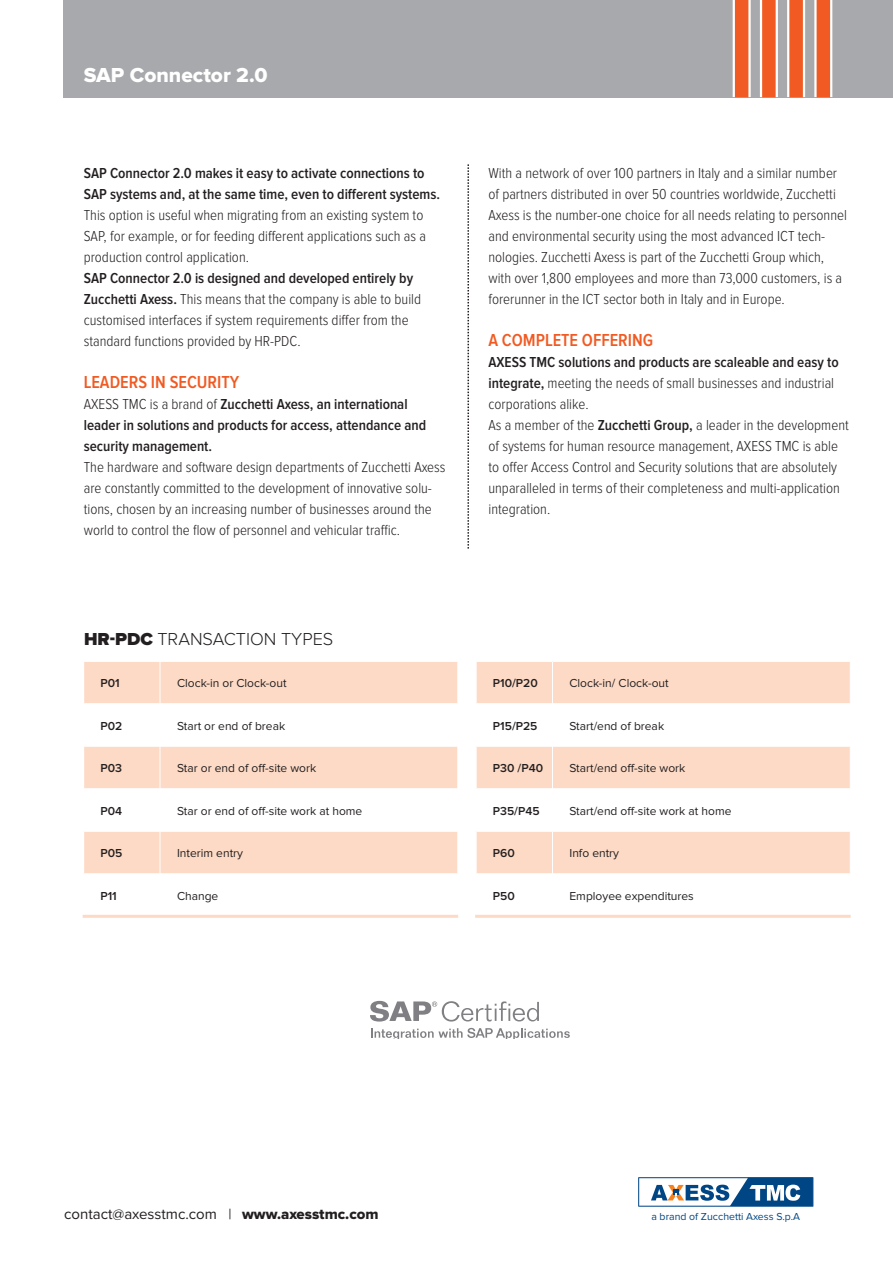
<style>
.page{position:relative;width:893px;height:1263px;background:#fff}
.page>*{position:absolute;margin:0;border:0;box-sizing:border-box;transform-origin:0 0}
.t1{font:21px "Proxima Nova Extrabld";color:#fff}
.t2{font:600 18px "Proxima Nova Cond";color:#f15a22}
.t3{font:300 18px "Proxima Nova";color:#231f20}
.t4{font:300 15px/21px "Proxima Nova Cond";color:#231f20}
.t5{font:600 15px/21px "Proxima Nova Cond";color:#231f20}
.t6{font:15px "Proxima Nova";color:#231f20}
.t7{font:12px "Proxima Nova";color:#231f20}
.t8{font:600 12px "Proxima Nova";color:#231f20}
.t9{font:10.5px "Proxima Nova";color:#004685}
.s1{font-weight:600}
.s2{font-weight:300}
.s3{font-weight:900}
.s4{font-family:"Proxima Nova Extrabld"}
</style>
<div class="page">
<div style="left:64px;top:0;width:828px;height:97px;background:#a7a9ac"></div>
<svg style="left:732px;top:0;width:18px;height:97px"></svg>
<div style="left:735px;top:0;width:13px;height:97px;background:#f15a22"></div>
<svg style="left:760px;top:0;width:17px;height:97px"></svg>
<div style="left:762px;top:0;width:13px;height:97px;background:#f15a22"></div>
<div style="left:787px;top:0;width:18px;height:97px;background:linear-gradient(to bottom,#fff,#fff)"></div>
<div style="left:789px;top:0;width:13px;height:97px;background:#f15a22"></div>
<div style="left:814px;top:0;width:18px;height:97px;background:linear-gradient(to bottom,#fdebe5,#fdebe5)"></div>
<div style="left:816px;top:0;width:14px;height:97px;background:#f15a22"></div>
<svg style="left:467px;top:164px;width:2px;height:385px"></svg>
<div style="left:84px;top:662px;width:373px;height:41px;background:#fddac5"></div>
<svg style="left:84px;top:747px;width:373px;height:168px"></svg>
<hr style="left:84px;top:788px;width:374px;height:1px;background:#fff">
<hr style="left:84px;top:831px;width:374px;height:1px;background:#fff">
<hr style="left:84px;top:873px;width:374px;height:1px;background:#fff">
<hr style="left:160px;top:662px;width:1px;height:41px;background:#fff">
<hr style="left:160px;top:747px;width:1px;height:41px;background:#fff">
<hr style="left:160px;top:789px;width:1px;height:42px;background:#fff">
<hr style="left:160px;top:832px;width:1px;height:41px;background:#fff">
<hr style="left:160px;top:874px;width:1px;height:41px;background:#fff">
<hr style="left:83px;top:915px;width:375px;height:3px;background:#fddac5">
<div style="left:476px;top:662px;width:373px;height:41px;background:#fddac5"></div>
<svg style="left:476px;top:747px;width:373px;height:168px"></svg>
<hr style="left:476px;top:788px;width:374px;height:1px;background:#fff">
<hr style="left:476px;top:831px;width:374px;height:1px;background:#fff">
<hr style="left:476px;top:873px;width:374px;height:1px;background:#fff">
<hr style="left:552px;top:662px;width:1px;height:41px;background:#fff">
<hr style="left:552px;top:747px;width:1px;height:41px;background:#fff">
<hr style="left:552px;top:789px;width:1px;height:42px;background:#fff">
<hr style="left:552px;top:832px;width:1px;height:41px;background:#fff">
<hr style="left:552px;top:874px;width:1px;height:41px;background:#fff">
<hr style="left:475px;top:915px;width:375px;height:3px;background:#fddac5">
<svg style="left:370px;top:1001px;width:169px;height:21px"></svg>
<svg style="left:371px;top:1028px;width:198px;height:11px"></svg>
<svg style="left:638px;top:1177px;width:175px;height:30px"></svg>
<h1 class="t1" style="left:84px;top:69px;width:185px">SAP Connector 2.0</h1>
<p class="t5" style="left:84px;top:165px;width:358px">SAP Connector 2.0 makes it easy to activate connections to<br>SAP systems and, at the same time, even to different systems.</p>
<p class="t4" style="left:84px;top:207px;width:344px">This option is useful when migrating from an existing system to<br>SAP, for example, or for feeding different applications such as a production control application.</p>
<p class="t4" style="left:84px;top:270px;width:339px"><span class="s1">SAP Connector 2.0 is designed and developed entirely by Zucchetti Axess.</span> This means that the company is able to build customised interfaces if system requirements differ from the standard functions provided by HR-PDC.</p>
<p class="t2" style="left:84px;top:377px;width:157px">LEADERS IN SECURITY</p>
<p class="t5" style="left:84px;top:396px;width:344px"><span class="s2">AXESS TMC is a brand of</span> Zucchetti Axess, an international leader in solutions and products for access, attendance and security management.</p>
<p class="t4" style="left:84px;top:459px;width:363px">The hardware and software design departments of Zucchetti Axess are constantly committed to the development of innovative solu&shy;tions, chosen by an increasing number of businesses around the world to control the flow of personnel and vehicular traffic.</p>
<p class="t3" style="left:84px;top:633px;width:251px"><span class="s3">HR-PDC</span> TRANSACTION TYPES</p>
<p class="t8" style="left:100px;top:679px;width:21px">P01</p>
<p class="t7" style="left:177px;top:679px;width:111px">Clock-in or Clock-out</p>
<p class="t8" style="left:100px;top:722px;width:23px">P02</p>
<p class="t7" style="left:177px;top:722px;width:110px">Start or end of break</p>
<p class="t8" style="left:100px;top:764px;width:23px">P03</p>
<p class="t7" style="left:177px;top:764px;width:141px">Star or end of off-site work</p>
<p class="t8" style="left:100px;top:807px;width:23px">P04</p>
<p class="t7" style="left:177px;top:807px;width:187px">Star or end of off-site work at home</p>
<p class="t8" style="left:100px;top:849px;width:23px">P05</p>
<p class="t7" style="left:177px;top:849px;width:67px">Interim entry</p>
<p class="t8" style="left:100px;top:892px;width:18px">P11</p>
<p class="t7" style="left:177px;top:892px;width:43px">Change</p>
<p class="t4" style="left:488px;top:165px;width:360px">With a network of over 100 partners in Italy and a similar number of partners distributed in over 50 countries worldwide, Zucchetti Axess is the number-one choice for all needs relating to personnel and environmental security using the most advanced ICT tech&shy;nologies. Zucchetti Axess is part of the Zucchetti Group which, with over 1,800 employees and more than 73,000 customers, is a forerunner in the ICT sector both in Italy and in Europe.</p>
<p class="t2" style="left:488px;top:335px;width:166px">A COMPLETE OFFERING</p>
<p class="t4" style="left:488px;top:354px;width:362px"><span class="s1">AXESS TMC solutions and products are scaleable and easy to integrate,</span> meeting the needs of small businesses and industrial corporations alike.<br>As a member of the <span class="s1">Zucchetti Group,</span> a leader in the development of systems for human resource management, AXESS TMC is able to offer Access Control and Security solutions that are absolutely unparalleled in terms of their completeness and multi-application integration.</p>
<p class="t8" style="left:493px;top:679px;width:46px">P10/P20</p>
<p class="t7" style="left:569px;top:679px;width:101px">Clock-in/ Clock-out</p>
<p class="t8" style="left:493px;top:722px;width:46px">P15/P25</p>
<p class="t7" style="left:569px;top:722px;width:96px">Start/end of break</p>
<p class="t8" style="left:493px;top:764px;width:52px">P30 /P40</p>
<p class="t7" style="left:569px;top:764px;width:117px">Start/end off-site work</p>
<p class="t8" style="left:493px;top:807px;width:48px">P35/P45</p>
<p class="t7" style="left:569px;top:807px;width:163px">Start/end off-site work at home</p>
<p class="t8" style="left:493px;top:849px;width:23px">P60</p>
<p class="t7" style="left:569px;top:849px;width:51px">Info entry</p>
<p class="t8" style="left:493px;top:892px;width:23px">P50</p>
<p class="t7" style="left:569px;top:892px;width:126px">Employee expenditures</p>
<p class="t6" style="left:64px;top:1209px;width:316px">contact@axesstmc.com | <span class="s4">www.axesstmc.com</span></p>
<p class="t9" style="left:651px;top:1213px;width:150px">a brand of Zucchetti Axess S.p.A</p>
</div>
